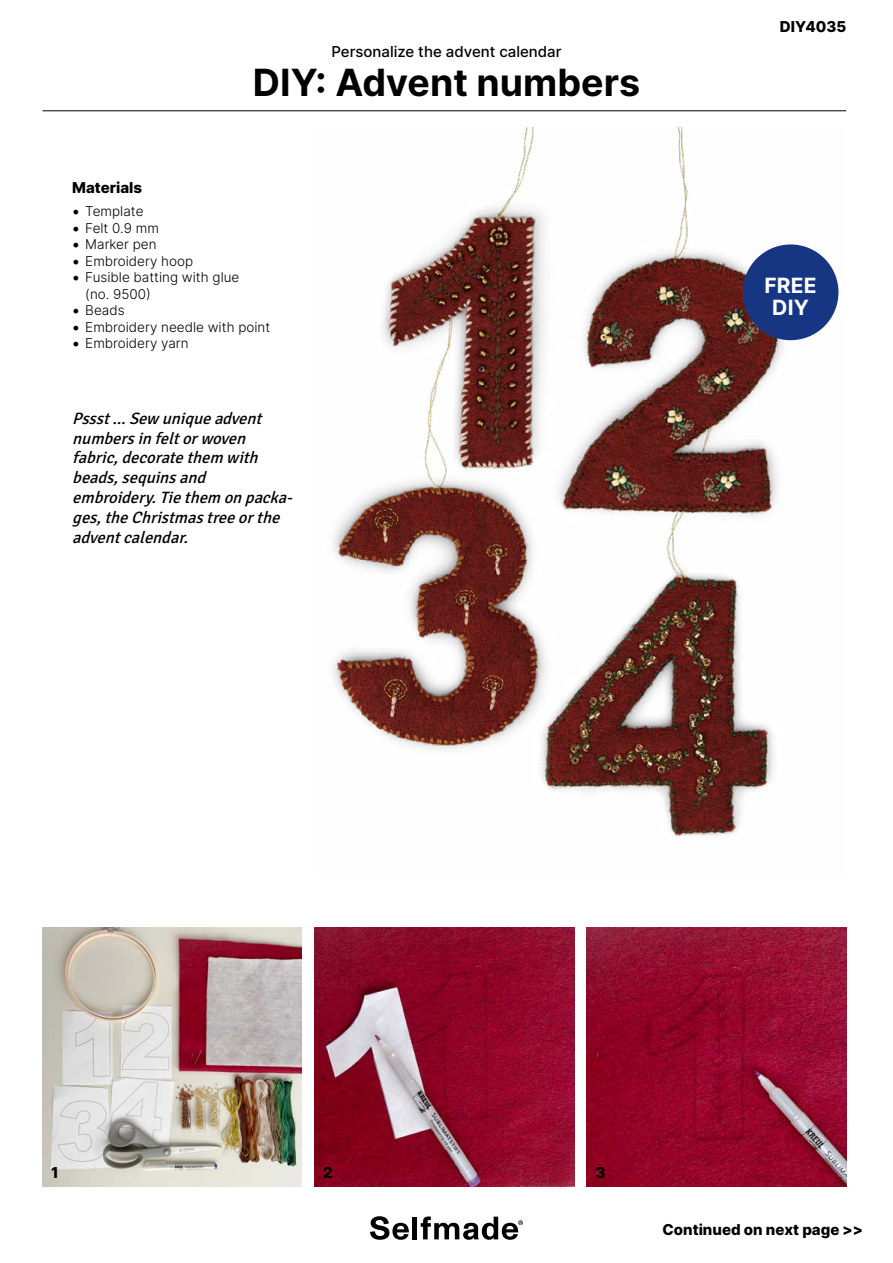
<style>
.page{position:relative;width:893px;height:1263px;background:#fff}
.page>*{position:absolute;margin:0;border:0;box-sizing:border-box;transform-origin:0 0}
.t1{font:700 37.5px "Inter";color:#000}
.t2{font:700 21px/22.5px "Inter";letter-spacing:.01em;color:#fff;text-align:center}
.t3{font:italic 16.5px/19.8px "Signika";color:#000}
.t4{font:800 15px "Inter";color:#000}
.t5{font:500 15px "Inter";color:#000}
.t6{font:300 13.5px/16.5px "Inter";color:#000}
.s1{font-family:"Minion Pro";font-weight:400;font-size:18px}
</style>
<div class="page">
<img style="left:43px;top:927px;width:259px;height:259px">
<img style="left:315px;top:927px;width:259px;height:259px">
<img style="left:587px;top:927px;width:259px;height:259px">
<svg style="left:370px;top:1216px;width:39px;height:24px"></svg>
<hr style="left:413px;top:1216px;width:4px;height:23px;background:#000">
<svg style="left:421px;top:1216px;width:102px;height:24px"></svg>
<img style="left:331px;top:128px;width:508px;height:709px">
<hr style="left:43px;top:111px;width:803px;height:1px;background:#000">
<div style="left:743px;top:244px;width:95px;height:96px;background:#163683;border-radius:50%"></div>
<p class="t5" style="left:331px;top:41px;width:232px">Personalize the advent calendar</p>
<h1 class="t1" style="left:253px;top:55px;width:389px">DIY: Advent numbers</h1>
<p class="t4" style="left:72px;top:177px;width:71px">Materials</p>
<p class="t6" style="left:73px;top:203px;width:72px"><span class="s1">•</span> Template</p>
<p class="t6" style="left:73px;top:219px;width:88px"><span class="s1">•</span> Felt 0.9 mm</p>
<p class="t6" style="left:73px;top:236px;width:85px"><span class="s1">•</span> Marker pen</p>
<p class="t6" style="left:73px;top:252px;width:122px"><span class="s1">•</span> Embroidery hoop</p>
<p class="t6" style="left:85px;top:269px;width:156px;text-indent:-13px"><span class="s1">•</span> Fusible batting with glue (no. 9500)</p>
<p class="t6" style="left:73px;top:302px;width:54px"><span class="s1">•</span> Beads</p>
<p class="t6" style="left:73px;top:318px;width:199px"><span class="s1">•</span> Embroidery needle with point</p>
<p class="t6" style="left:73px;top:335px;width:117px"><span class="s1">•</span> Embroidery yarn</p>
<p class="t3" style="left:72px;top:409px;width:226px">Pssst...Sew uniqueadvent numbersinfeltorwoven fabric,decoratethem with beads,sequinsand embroidery.Tiethem onpacka&shy;ges,theChristmastreeorthe adventcalendar.</p>
<p class="t4" style="left:780px;top:15px;width:68px">DIY4035</p>
<p class="t2" style="left:764px;top:273px;width:54px">FREE<br>DIY</p>
<p class="t4" style="left:51px;top:1161px;width:9px">1</p>
<p class="t4" style="left:323px;top:1161px;width:11px">2</p>
<p class="t4" style="left:595px;top:1161px;width:12px">3</p>
<p class="t4" style="left:663px;top:1218px;width:202px">Continued on next page &gt;&gt;</p>
</div>
